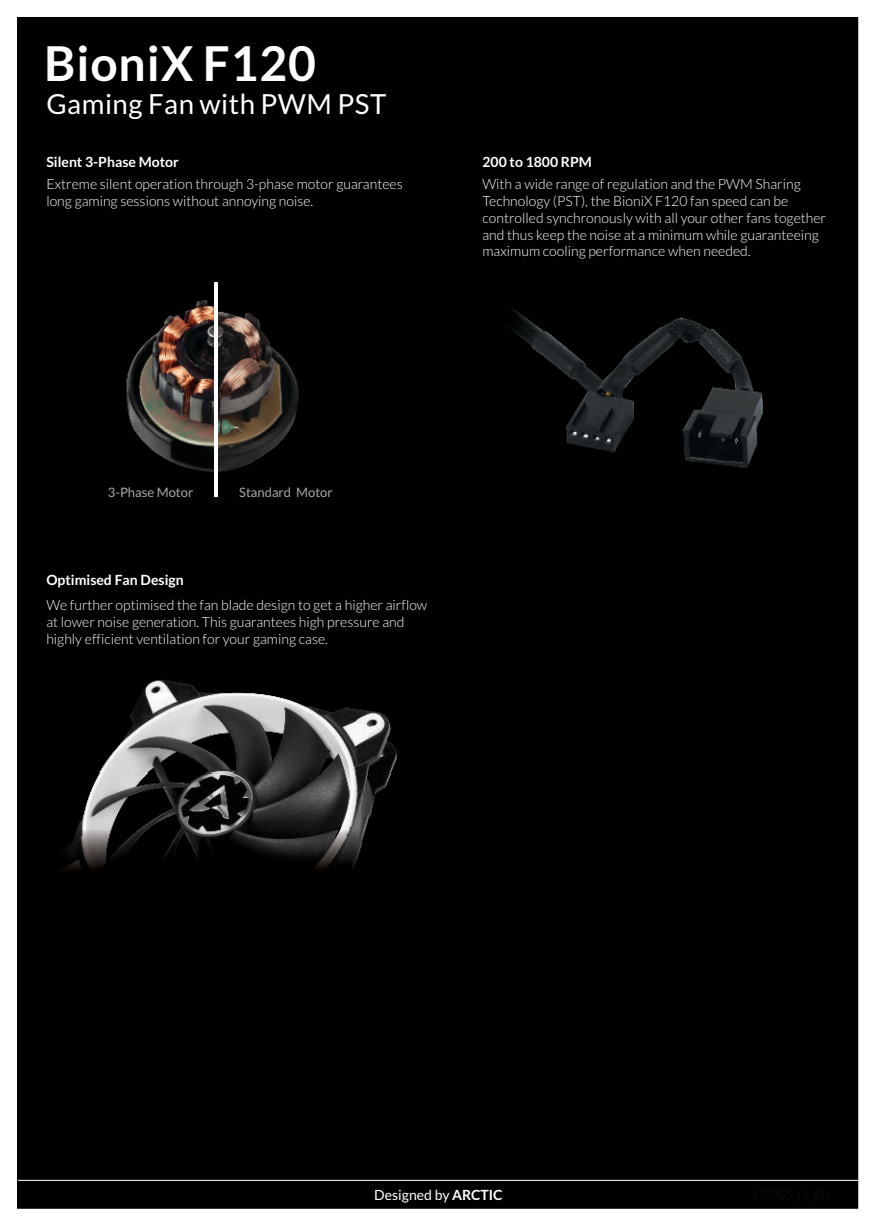
<style>
.page{position:relative;width:876px;height:1227px;background:#fff}
.page>*{position:absolute;margin:0;border:0;box-sizing:border-box;transform-origin:0 0}
.t1{font:700 48px "Lato";letter-spacing:.02em;color:#fff}
.t2{font:27.6px "Lato";letter-spacing:.02em;color:#fff}
.t3{font:300 14px/16.8px "Lato";color:#fff}
.t4{font:700 14px "Lato";color:#fff}
.t5{font:14px "Lato";color:#fff}
.t6{font:13px "Lato";color:#a7a9ac}
.s1{font-weight:700}
</style>
<div class="page">
<div style="left:18px;top:18px;width:840px;height:1190px;background:#000"></div>
<hr style="left:214px;top:282px;width:3px;height:215px;background:#fff">
<img style="left:428px;top:270px;width:147px;height:113px">
<hr style="left:18px;top:1179px;width:840px;height:1px;background:#fff">
<img style="left:43px;top:773px;width:371px;height:196px">
<h1 class="t1" style="left:44px;top:42px;width:273px">BioniX F120</h1>
<h2 class="t2" style="left:46px;top:91px;width:341px">Gaming Fan with PWM PST</h2>
<p class="t4" style="left:46px;top:155px;width:134px">Silent 3-Phase Motor</p>
<p class="t4" style="left:482px;top:155px;width:111px">200 to 1800 RPM</p>
<p class="t3" style="left:46px;top:176px;width:357px">Extreme silent operation through 3-phase motor guarantees long gaming sessions without annoying noise.</p>
<p class="t3" style="left:482px;top:176px;width:345px">With a wide range of regulation and the PWM Sharing Technology (PST), the BioniX F120 fan speed can be controlled synchronously with all your other fans together and thus keep the noise at a minimum while guaranteeing maximum cooling performance when needed.</p>
<p class="t6" style="left:108px;top:486px;width:87px">3-Phase Motor</p>
<p class="t6" style="left:239px;top:486px;width:95px">Standard Motor</p>
<p class="t4" style="left:46px;top:574px;width:139px">Optimised Fan Design</p>
<p class="t3" style="left:46px;top:597px;width:382px">We further optimised the fan blade design to get a higher airflow at lower noise generation. This guarantees high pressure and highly efficient ventilation for your gaming case.</p>
<p class="t5" style="left:374px;top:1188px;width:130px">Designed by <span class="s1">ARCTIC</span></p>
</div>
